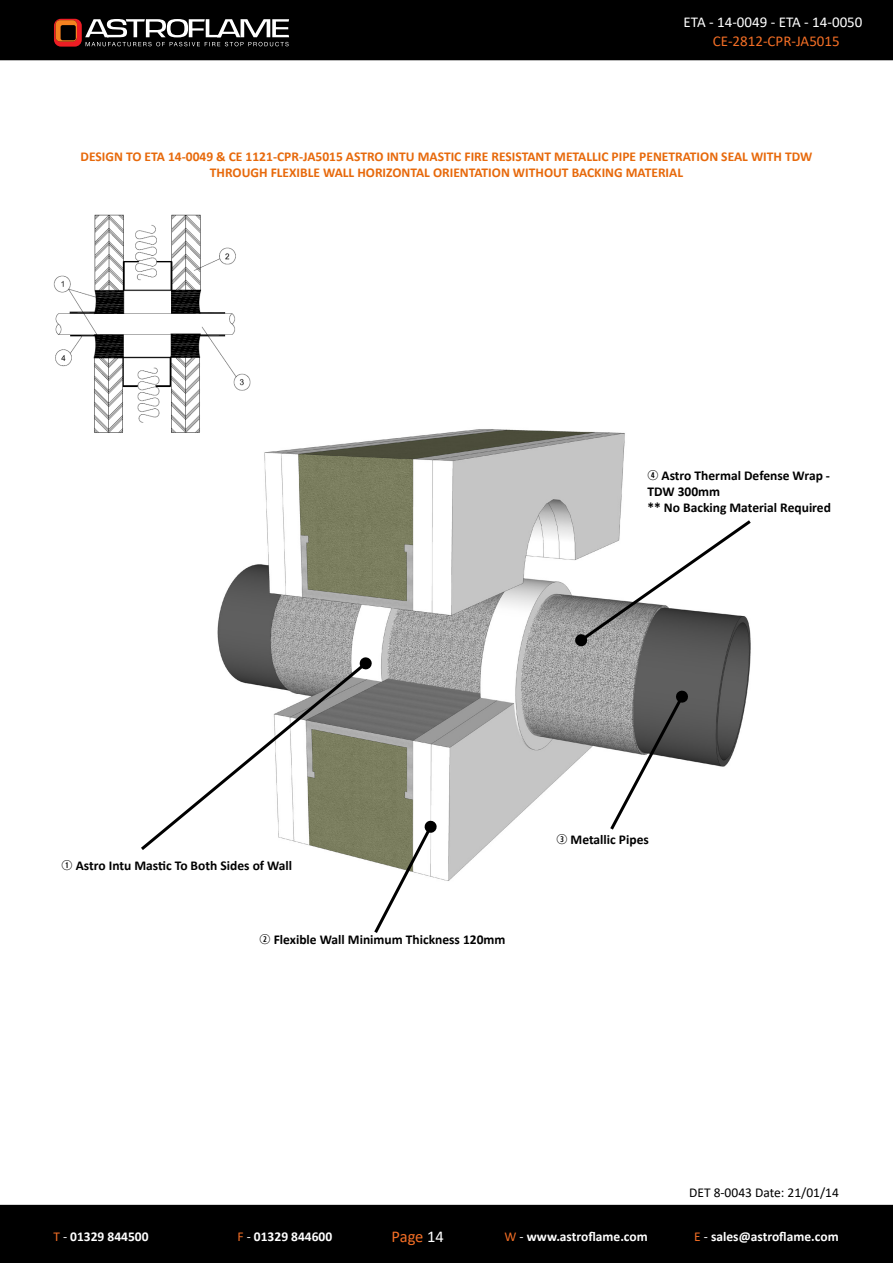
<style>
.page{position:relative;width:893px;height:1263px;background:#fff}
.page>*{position:absolute;margin:0;border:0;box-sizing:border-box;transform-origin:0 0}
.t1{font:16.5px "Calibri";letter-spacing:-.005em;color:#f36e25}
.t2{font:15px "Calibri";color:#fff}
.t3{font:15px "Calibri";color:#f36e25}
.t4{font:700 13.5px/16.2px "Calibri";color:#e7690b;text-align:center}
.t5{font:700 13.5px/16.2px "Calibri";color:#000}
.t6{font:700 13.5px "Calibri";color:#fff}
.t7{font:13.5px "Calibri";color:#000}
.s1{font-family:"Combi Numerals";font-weight:400}
.s2{font-weight:400;color:#f36e25}
.s3{font-weight:400}
.s4{color:#fff}
</style>
<div class="page">
<div style="left:0;top:0;width:893px;height:60px;background:#000"></div>
<div style="left:0;top:1205px;width:893px;height:58px;background:#000"></div>
<svg style="left:54px;top:19px;width:235px;height:28px"></svg>
<img style="left:217px;top:429px;width:534px;height:452px">
<img style="left:53px;top:214px;width:206px;height:235px">
<svg style="left:141px;top:657px;width:296px;height:276px"></svg>
<svg style="left:607px;top:690px;width:82px;height:143px"></svg>
<svg style="left:575px;top:517px;width:176px;height:130px"></svg>
<p class="t2" style="left:684px;top:12px;width:180px">ETA - 14-0049 - ETA - 14-0050</p>
<p class="t3" style="left:713px;top:30px;width:128px">CE-2812-CPR-JA5015</p>
<p class="t4" style="left:81px;top:148px;width:733px">DESIGN TO ETA 14-0049 &amp; CE 1121-CPR-JA5015 ASTRO INTU MASTIC FIRE RESISTANT METALLIC PIPE PENETRATION SEAL WITH TDW<br>THROUGH FLEXIBLE WALL HORIZONTAL ORIENTATION WITHOUT BACKING MATERIAL</p>
<p class="t5" style="left:647px;top:467px;width:185px"><span class="s1">R</span> Astro Thermal Defense Wrap -<br>TDW 300mm<br>** No Backing Material Required</p>
<p class="t5" style="left:62px;top:857px;width:232px"><span class="s1">Q</span> Astro Intu Mastic To Both Sides of Wall</p>
<p class="t5" style="left:260px;top:931px;width:247px"><span class="s1">W</span> Flexible Wall Minimum Thickness 120mm</p>
<p class="t5" style="left:556px;top:831px;width:94px"><span class="s1">E</span> Metallic Pipes</p>
<p class="t7" style="left:689px;top:1183px;width:151px">DET 8-0043 Date: 21/01/14</p>
<p class="t6" style="left:53px;top:1227px;width:97px"><span class="s2">T</span> <span class="s3">-</span> 01329 844500</p>
<p class="t6" style="left:238px;top:1227px;width:96px"><span class="s2">F</span> <span class="s3">-</span> 01329 844600</p>
<p class="t1" style="left:392px;top:1225px;width:54px">Page <span class="s4">14</span></p>
<p class="t6" style="left:505px;top:1227px;width:145px"><span class="s2">W</span> <span class="s3">-</span> www.astroflame.com</p>
<p class="t6" style="left:694px;top:1227px;width:146px"><span class="s2">E</span> <span class="s3">-</span> sales@astroflame.com</p>
</div>
